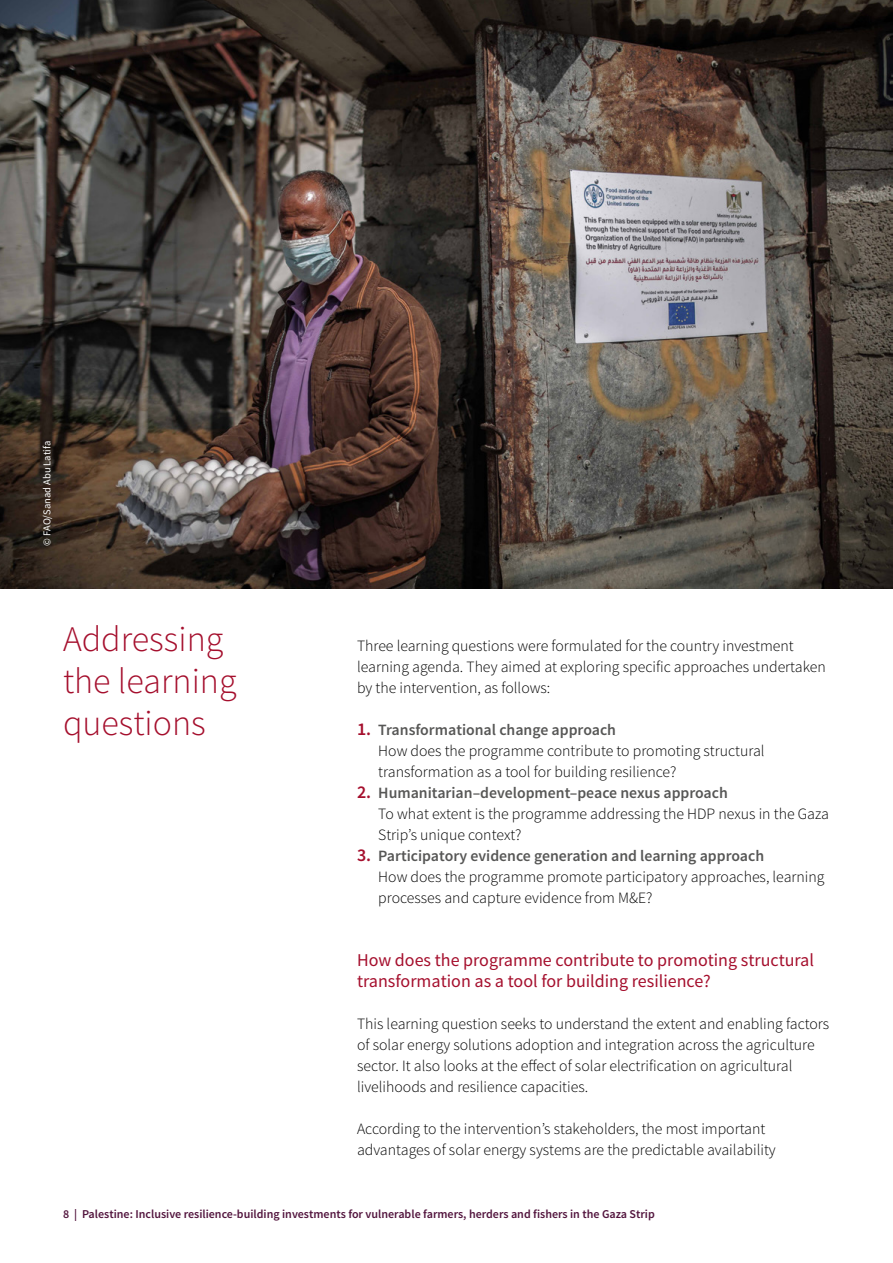
<style>
.page{position:relative;width:893px;height:1263px;background:#fff}
.page>*{position:absolute;margin:0;border:0;box-sizing:border-box;transform-origin:0 0}
.t1{font:300 36px/42px "Source Sans Pro";color:#a50f2d}
.t2{font:18px/21px "Source Sans Pro";color:#a50f2d}
.t3{font:300 15.75px/21px "Source Sans Pro";color:#000}
.t4{font:600 12px "Source Sans Pro";color:#52143d}
.t5{font:10.5px "Source Sans Pro";color:#fff}
.s1{font-weight:600;font-size:18px;color:#a50f2d}
.s2{font-weight:600;color:#575756}
</style>
<div class="page">
<img style="left:0;top:0;width:893px;height:588px">
<p class="t5" style="left:40px;top:545px;width:106px;rotate:-90deg">© FAO/Sanad Abu Latifa</p>
<h1 class="t1" style="left:63px;top:618px;width:175px">Addressing the learning questions</h1>
<p class="t3" style="left:357px;top:635px;width:470px">Three learning questions were formulated for the country investment learning agenda. They aimed at exploring specific approaches undertaken by the intervention, as follows:</p>
<p class="t3" style="left:378px;top:719px;width:388px;text-indent:-21px"><span class="s1">1.</span> <span class="s2">Transformational change approach<br></span>How does the programme contribute to promoting structural transformation as a tool for building resilience?</p>
<p class="t3" style="left:378px;top:782px;width:452px;text-indent:-21px"><span class="s1">2.</span> <span class="s2">Humanitarian–development–peace nexus approach<br></span>To what extent is the programme addressing the HDP nexus in the Gaza<br>Strip’s unique context?</p>
<p class="t3" style="left:378px;top:845px;width:448px;text-indent:-21px"><span class="s1">3.</span> <span class="s2">Participatory evidence generation and learning approach<br></span>How does the programme promote participatory approaches, learning processes and capture evidence from M&amp;E?</p>
<p class="t2" style="left:357px;top:950px;width:459px">How does the programme contribute to promoting structural transformation as a tool for building resilience?</p>
<p class="t3" style="left:357px;top:1013px;width:474px">This learning question seeks to understand the extent and enabling factors of solar energy solutions adoption and integration across the agriculture sector. It also looks at the effect of solar electrification on agricultural livelihoods and resilience capacities.</p>
<p class="t3" style="left:357px;top:1118px;width:420px">According to the intervention’s stakeholders, the most important advantages of solar energy systems are the predictable availability</p>
<p class="t4" style="left:63px;top:1206px;width:593px">8 | Palestine: Inclusive resilience-building investments for vulnerable farmers, herders and fishers in the Gaza Strip</p>
</div>
